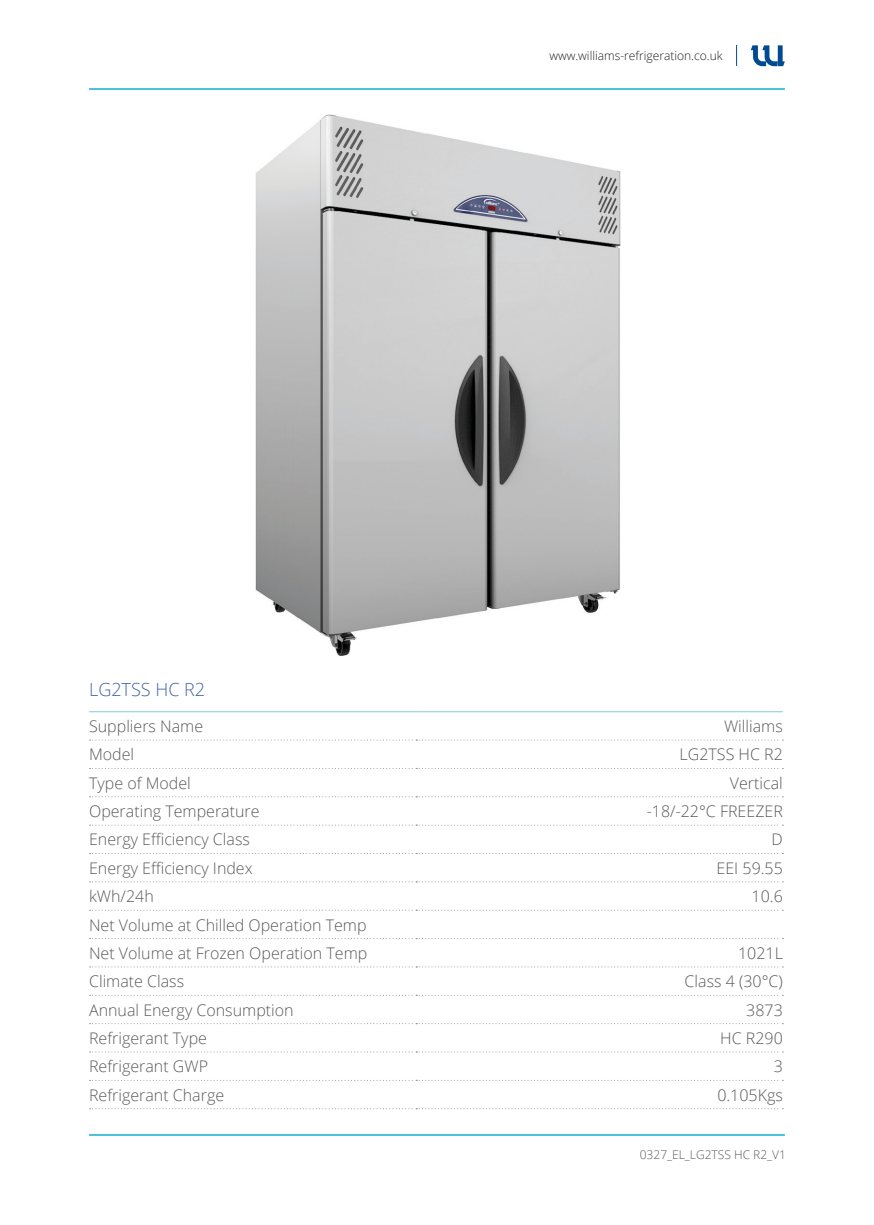
<style>
.page{position:relative;width:874px;height:1225px;background:#fff}
.page>*{position:absolute;margin:0;border:0;box-sizing:border-box;transform-origin:0 0}
.t1{font:300 18px "Open Sans";color:#4566a3}
.t2{font:300 16px/28.4px "Open Sans";color:#5a5a5c}
.t3{font:300 12px "Open Sans";color:#231f20}
.t4{font:300 12px "Open Sans";color:#5a5a5c}
</style>
<div class="page">
<hr style="left:89px;top:88px;width:695px;height:2px;background:#4cbfd9">
<hr style="left:89px;top:1134px;width:695px;height:2px;background:#4cbfd9">
<img style="left:255px;top:114px;width:366px;height:542px">
<svg style="left:750px;top:45px;width:34px;height:21px"></svg>
<svg style="left:90px;top:1108px;width:693px;height:1px"></svg>
<hr style="left:89px;top:711px;width:327px;height:1px;background:#81cde2">
<hr style="left:416px;top:711px;width:366px;height:1px;background:#81cde2">
<svg style="left:90px;top:739px;width:693px;height:1px"></svg>
<svg style="left:90px;top:768px;width:693px;height:1px"></svg>
<svg style="left:90px;top:796px;width:693px;height:1px"></svg>
<svg style="left:90px;top:824px;width:693px;height:1px"></svg>
<svg style="left:90px;top:853px;width:693px;height:1px"></svg>
<svg style="left:90px;top:881px;width:693px;height:1px"></svg>
<svg style="left:90px;top:909px;width:693px;height:1px"></svg>
<svg style="left:90px;top:938px;width:693px;height:1px"></svg>
<svg style="left:90px;top:966px;width:693px;height:1px"></svg>
<svg style="left:90px;top:994px;width:693px;height:1px"></svg>
<svg style="left:90px;top:1023px;width:693px;height:1px"></svg>
<svg style="left:90px;top:1051px;width:693px;height:1px"></svg>
<p class="t3" style="left:549px;top:47px;width:175px">www.williams-refrigeration.co.uk</p>
<p class="t1" style="left:89px;top:677px;width:118px">LG2TSS HC R2</p>
<p class="t2" style="left:89px;top:711px;width:115px">Suppliers Name</p>
<p class="t2" style="left:723px;top:711px;width:60px">Williams</p>
<p class="t2" style="left:89px;top:740px;width:47px">Model</p>
<p class="t2" style="left:679px;top:740px;width:105px">LG2TSS HC R2</p>
<p class="t2" style="left:89px;top:768px;width:103px">Type of Model</p>
<p class="t2" style="left:729px;top:768px;width:54px">Vertical</p>
<p class="t2" style="left:89px;top:796px;width:172px">Operating Temperature</p>
<p class="t2" style="left:646px;top:796px;width:137px">-18/-22°C FREEZER</p>
<p class="t2" style="left:89px;top:825px;width:162px">Energy Efficiency Class</p>
<p class="t2" style="left:771px;top:825px;width:13px">D</p>
<p class="t2" style="left:89px;top:853px;width:165px">Energy Efficiency Index</p>
<p class="t2" style="left:716px;top:853px;width:68px">EEI 59.55</p>
<p class="t2" style="left:89px;top:881px;width:66px">kWh/24h</p>
<p class="t2" style="left:751px;top:881px;width:33px">10.6</p>
<p class="t2" style="left:89px;top:910px;width:279px">Net Volume at Chilled Operation Temp<br>Net Volume at Frozen Operation Temp</p>
<p class="t2" style="left:737px;top:938px;width:46px">1021L</p>
<p class="t2" style="left:89px;top:966px;width:97px">Climate Class</p>
<p class="t2" style="left:684px;top:966px;width:100px">Class 4 (30°C)</p>
<p class="t2" style="left:89px;top:995px;width:206px">Annual Energy Consumption</p>
<p class="t2" style="left:746px;top:995px;width:38px">3873</p>
<p class="t2" style="left:89px;top:1023px;width:119px">Refrigerant Type</p>
<p class="t2" style="left:720px;top:1023px;width:64px">HC R290</p>
<p class="t2" style="left:89px;top:1052px;width:120px">Refrigerant GWP</p>
<p class="t2" style="left:773px;top:1052px;width:11px">3</p>
<p class="t2" style="left:89px;top:1080px;width:136px">Refrigerant Charge</p>
<p class="t2" style="left:717px;top:1080px;width:67px">0.105Kgs</p>
<p class="t4" style="left:639px;top:1146px;width:148px">0327_EL_LG2TSS HC R2_V1</p>
</div>
